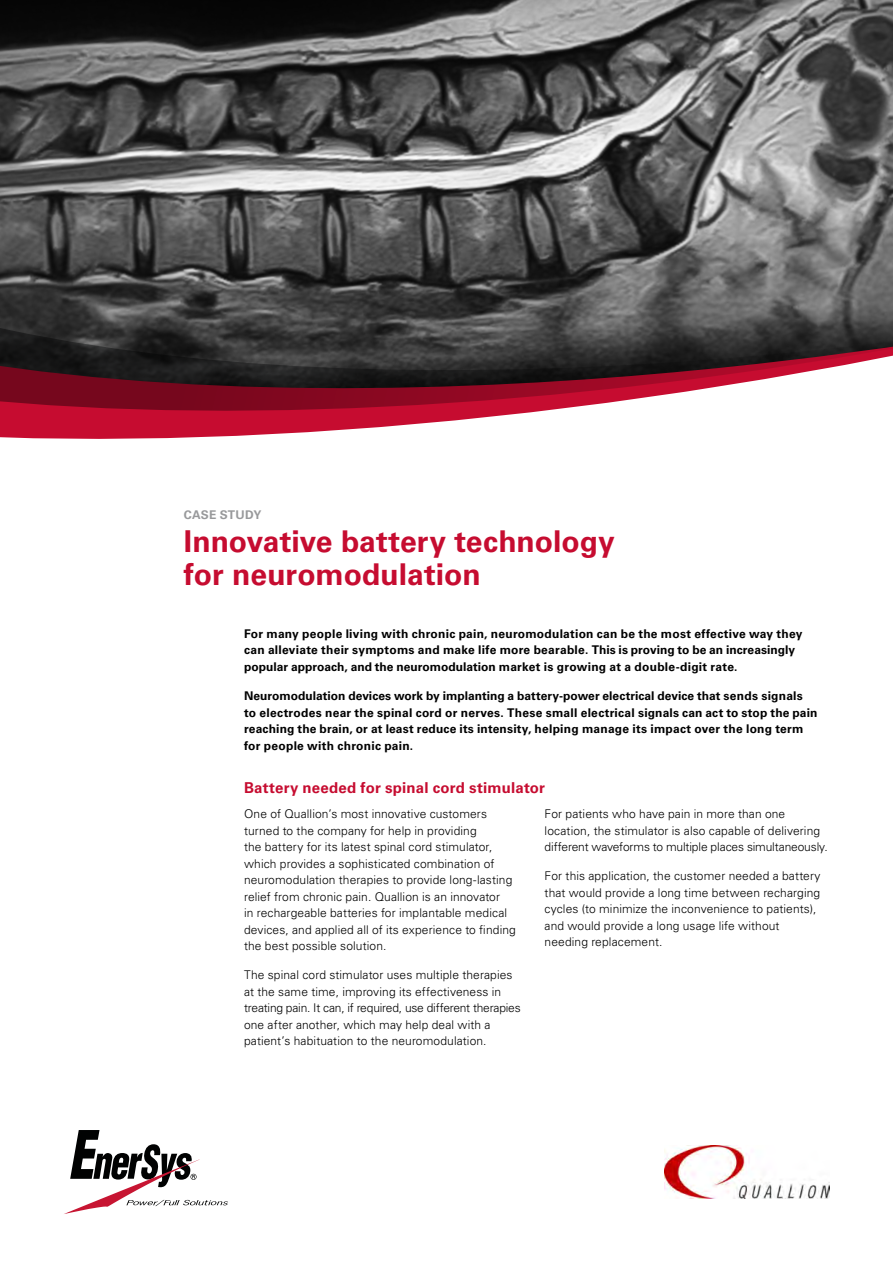
<style>
.page{position:relative;width:893px;height:1263px;background:#fff}
.page>*{position:absolute;margin:0;border:0;box-sizing:border-box;transform-origin:0 0}
.t1{font:700 30px/33px "Univers LT Std";color:#c60c30}
.t2{font:700 15px "Univers LT Std";letter-spacing:.01em;color:#c60c30}
.t3{font:300 12px/16.5px "Univers LT Std";letter-spacing:.01em;color:#000}
.t4{font:700 12px/16.5px "Univers LT Std";letter-spacing:.015em;color:#000}
.t5{font:700 12px "Univers LT Std";letter-spacing:.015em;color:#98999b}
</style>
<div class="page">
<svg style="left:0;top:0;width:893px;height:439px;background:#66595c"></svg>
<svg style="left:64px;top:1130px;width:164px;height:84px"></svg>
<img style="left:665px;top:1145px;width:164px;height:54px">
<p class="t5" style="left:184px;top:508px;width:79px">CASE STUDY</p>
<h1 class="t1" style="left:184px;top:525px;width:432px">Innovative battery technology for neuromodulation</h1>
<p class="t4" style="left:244px;top:625px;width:560px">For many people living with chronic pain, neuromodulation can be the most effective way they can alleviate their symptoms and make life more bearable. This is proving to be an increasingly popular approach, and the neuromodulation market is growing at a double-digit rate.</p>
<p class="t4" style="left:244px;top:688px;width:575px">Neuromodulation devices work by implanting a battery-power electrical device that sends signals to electrodes near the spinal cord or nerves. These small electrical signals can act to stop the pain reaching the brain, or at least reduce its intensity, helping manage its impact over the long term for people with chronic pain.</p>
<p class="t2" style="left:244px;top:779px;width:302px">Battery needed for spinal cord stimulator</p>
<p class="t3" style="left:244px;top:806px;width:273px">One of Quallion’s most innovative customers turned to the company for help in providing<br>the battery for its latest spinal cord stimulator, which provides a sophisticated combination of neuromodulation therapies to provide long-lasting relief from chronic pain. Quallion is an innovator<br>in rechargeable batteries for implantable medical devices, and applied all of its experience to finding the best possible solution.</p>
<p class="t3" style="left:244px;top:967px;width:278px">The spinal cord stimulator uses multiple therapies at the same time, improving its effectiveness in treating pain. It can, if required, use different therapies one after another, which may help deal with a patient’s habituation to the neuromodulation.</p>
<p class="t3" style="left:545px;top:806px;width:285px">For patients who have pain in more than one location, the stimulator is also capable of delivering different waveforms to multiple places simultaneously.</p>
<p class="t3" style="left:545px;top:868px;width:277px">For this application, the customer needed a battery that would provide a long time between recharging cycles (to minimize the inconvenience to patients), and would provide a long usage life without needing replacement.</p>
</div>
